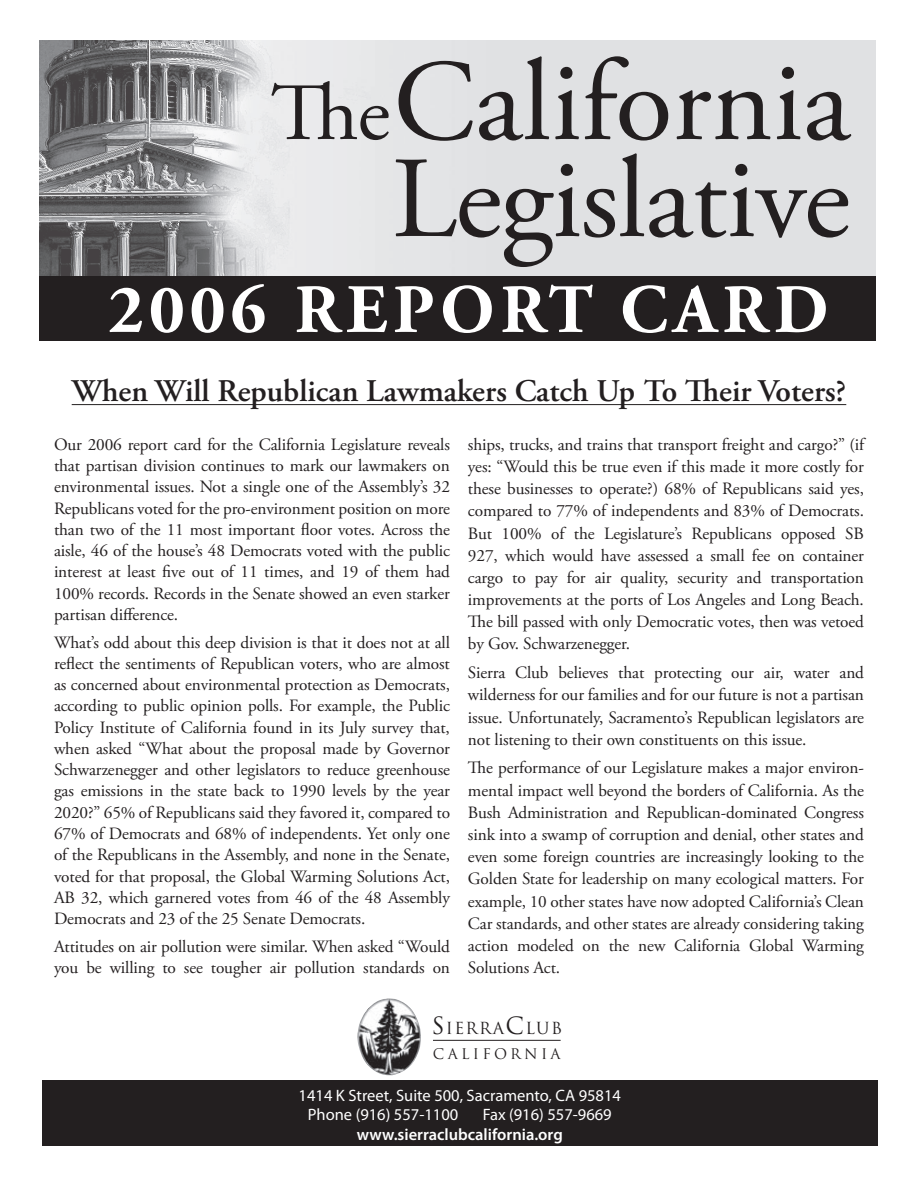
<style>
.page{position:relative;width:918px;height:1188px;background:#fff}
.page>*{position:absolute;margin:0;border:0;box-sizing:border-box;transform-origin:0 0}
.t1{font:115.5px/97.1px "Adobe Garamond Pro";letter-spacing:-.01em;color:#231f20;text-align:right}
.t2{font:700 69px "Adobe Garamond Pro";letter-spacing:.085em;color:#fff}
.t3{font:600 31.5px "Adobe Garamond Pro";color:#231f20}
.t4{font:17.25px/21.3px "Adobe Garamond Pro";letter-spacing:-.005em;color:#231f20;text-align:justify}
.t5{font:16.5px/19.5px "Myriad Pro";color:#fff}
.t6{font:600 16.5px "Myriad Pro";color:#fff}
.t7{font:16.2px "Trajan";letter-spacing:.08em;color:#231f20}
.t8{font:14.25px "Trajan";letter-spacing:.23em;color:#231f20}
.s1{font-size:81px}
.s2{font-size:23.1px}
</style>
<div class="page">
<div style="left:39px;top:40px;width:837px;height:249px;background:#e0e1e3"></div>
<img style="left:40px;top:40px;width:266px;height:236px">
<div style="left:42px;top:1080px;width:836px;height:66px;background:#231f20"></div>
<img style="left:357px;top:998px;width:64px;height:77px">
<hr style="left:433px;top:1040px;width:128px;height:1px;background:#231f20">
<div style="left:39px;top:276px;width:837px;height:65px;background:#231f20"></div>
<hr style="left:72px;top:404px;width:774px;height:1px;background:#231f20">
<h1 class="t1" style="left:271px;top:58px;width:581px"><span class="s1">The</span>California<br>Legislative</h1>
<h2 class="t2" style="left:108px;top:270px;width:722px">2006 REPORT CARD</h2>
<h3 class="t3" style="left:72px;top:373px;width:776px">When Will Republican Lawmakers Catch Up To Their Voters?</h3>
<p class="t4" style="left:54px;top:434px;width:398px">Our 2006 report card for the California Legislature reveals that partisan division continues to mark our lawmakers on environmental issues. Not a single one of the Assembly’s 32<br>Republicans voted for the pro-environment position on more than two of the 11 most important floor votes. Across the aisle, 46 of the house’s 48 Democrats voted with the public interest at least five out of 11 times, and 19 of them had 100% records. Records in the Senate showed an even starker partisan difference.</p>
<p class="t4" style="left:54px;top:632px;width:398px">What’s odd about this deep division is that it does not at all reflect the sentiments of Republican voters, who are almost as concerned about environmental protection as Democrats, according to public opinion polls. For example, the Public Policy Institute of California found in its July survey that, when asked “What about the proposal made by Governor Schwarzenegger and other legislators to reduce greenhouse gas emissions in the state back to 1990 levels by the year 2020?” 65% of Republicans said they favored it, compared to 67% of Democrats and 68% of independents. Yet only one of the Republicans in the Assembly, and none in the Senate, voted for that proposal, the Global Warming Solutions Act, AB 32, which garnered votes from 46 of the 48 Assembly Democrats and 23 of the 25 Senate Democrats.</p>
<p class="t4" style="left:54px;top:936px;width:398px">Attitudes on air pollution were similar. When asked “Would you be willing to see tougher air pollution standards on</p>
<p class="t4" style="left:468px;top:434px;width:398px;line-height:22.2px">ships, trucks, and trains that transport freight and cargo?” (if yes: “Would this be true even if this made it more costly for these businesses to operate?) 68% of Republicans said yes, compared to 77% of independents and 83% of Democrats.<br>But 100% of the Legislature’s Republicans opposed SB 927, which would have assessed a small fee on container cargo to pay for air quality, security and transportation improvements at the ports of Los Angeles and Long Beach.<br>The bill passed with only Democratic votes, then was vetoed by Gov. Schwarzenegger.</p>
<p class="t4" style="left:468px;top:662px;width:398px;line-height:22.2px">Sierra Club believes that protecting our air, water and wilderness for our families and for our future is not a partisan issue. Unfortunately, Sacramento’s Republican legislators are not listening to their own constituents on this issue.</p>
<p class="t4" style="left:468px;top:757px;width:398px;line-height:22.2px">The performance of our Legislature makes a major environ&shy;mental impact well beyond the borders of California. As the Bush Administration and Republican-dominated Congress sink into a swamp of corruption and denial, other states and even some foreign countries are increasingly looking to the Golden State for leadership on many ecological matters. For example, 10 other states have now adopted California’s Clean Car standards, and other states are already considering taking action modeled on the new California Global Warming Solutions Act.</p>
<p class="t7" style="left:431px;top:1018px;width:132px"><span class="s2">S</span>IERRA<span class="s2">C</span>LUB</p>
<p class="t8" style="left:433px;top:1045px;width:129px">CALIFORNIA</p>
<p class="t5" style="left:308px;top:1086px;width:315px;text-indent:-9px">1414 K Street, Suite 500, Sacramento, CA 95814<br>Phone (916) 557-1100</p>
<p class="t5" style="left:483px;top:1105px;width:130px">Fax (916) 557-9669</p>
<p class="t6" style="left:357px;top:1125px;width:208px">www.sierraclubcalifornia.org</p>
</div>
